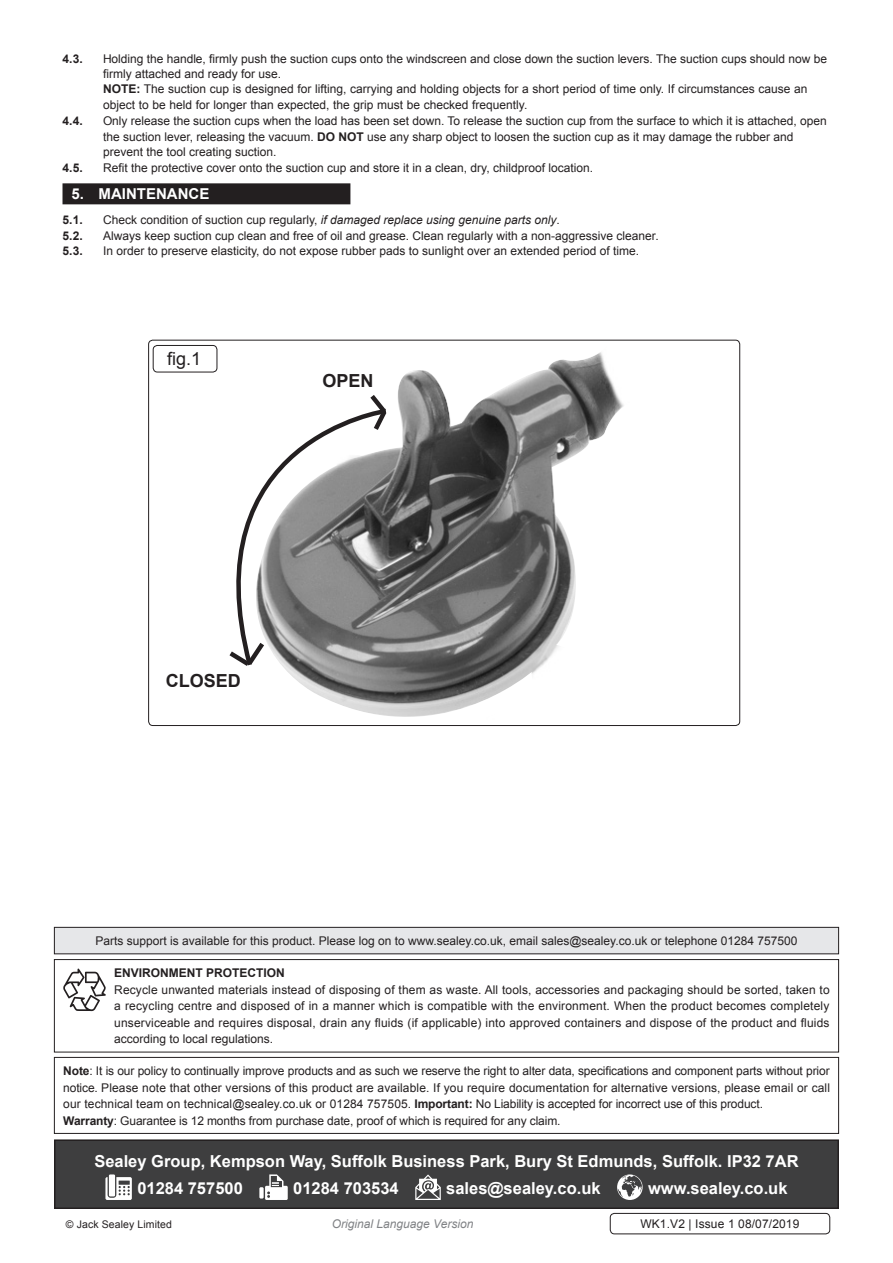
<style>
.page{position:relative;width:893px;height:1263px;background:#fff}
.page>*{position:absolute;margin:0;border:0;box-sizing:border-box;transform-origin:0 0}
.Body{font:700 18px "Arial";color:#231f20}
.t1{font:18px "Arial";color:#231f20}
.Footer_Contact_Infor{font:700 16.5px "Arial";color:#fff}
.t2{font:700 15px "Arial";color:#fff}
.Important_Notificati{font:12px/15.8px "Arial";color:#231f20}
.Enviroment_Protectio{font:12px/16.5px "Arial";color:#231f20;text-align:justify}
.Parts_Support_Body{font:12px "Arial";color:#231f20}
.Enviroment_Protectio-2{font:700 12px "Arial";color:#231f20}
.t3{font:italic 12px "Arial";color:#808285}
.Body__Footer{font:12px "Arial";letter-spacing:.01em;color:#231f20}
.Body__Justified__7pt{font:10.5px "Arial";letter-spacing:.01em;color:#231f20}
.s1{font-weight:700}
.s2{font-style:italic}
</style>
<div class="page">
<div style="left:63px;top:183px;width:287px;height:21px;background:#231f20"></div>
<div style="left:610px;top:1213px;width:220px;height:21px;border:1px solid #231f20;border-radius:4px"></div>
<div style="left:55px;top:1140px;width:783px;height:68px;background:#3e3e3f"></div>
<svg style="left:105px;top:1177px;width:27px;height:23px"></svg>
<div style="left:109px;top:1174px;width:6px;height:22px;background:#fff"></div>
<div style="left:259px;top:1187px;width:5px;height:11px;background:#fff"></div>
<svg style="left:265px;top:1174px;width:23px;height:26px"></svg>
<svg style="left:415px;top:1174px;width:26px;height:26px"></svg>
<svg style="left:617px;top:1174px;width:26px;height:26px"></svg>
<div style="left:54px;top:1139px;width:785px;height:70px;border:2px solid #231f20"></div>
<div style="left:54px;top:959px;width:785px;height:93px;border:1px solid #231f20"></div>
<svg style="left:63px;top:968px;width:43px;height:43px"></svg>
<div style="left:54px;top:1057px;width:785px;height:77px;border:1px solid #231f20"></div>
<div style="left:54px;top:927px;width:785px;height:27px;background:#e6e7e9"></div>
<div style="left:54px;top:927px;width:785px;height:27px;border:1px solid #231f20"></div>
<img style="left:286px;top:340px;width:455px;height:386px">
<svg style="left:236px;top:406px;width:154px;height:264px"></svg>
<svg style="left:366px;top:390px;width:24px;height:45px"></svg>
<svg style="left:229px;top:638px;width:39px;height:32px"></svg>
<div style="left:153px;top:345px;width:64px;height:27px;border:1px solid #231f20;border-radius:4px"></div>
<p class="Enviroment_Protectio-2" style="left:63px;top:51px;width:22px">4.3.</p>
<p class="Important_Notificati" style="left:103px;top:51px;width:725px">Holding the handle, firmly push the suction cups onto the windscreen and close down the suction levers. The suction cups should now be firmly attached and ready for use.</p>
<p class="Important_Notificati" style="left:103px;top:81px;width:706px;line-height:16.2px"><span class="s1">NOTE:</span> The suction cup is designed for lifting, carrying and holding objects for a short period of time only. If circumstances cause an object to be held for longer than expected, the grip must be checked frequently.</p>
<p class="Enviroment_Protectio-2" style="left:63px;top:113px;width:22px">4.4.</p>
<p class="Important_Notificati" style="left:103px;top:113px;width:725px">Only release the suction cups when the load has been set down. To release the suction cup from the surface to which it is attached, open the suction lever, releasing the vacuum. <span class="s1">DO NOT</span> use any sharp object to loosen the suction cup as it may damage the rubber and prevent the tool creating suction.</p>
<p class="Enviroment_Protectio-2" style="left:63px;top:160px;width:22px">4.5.</p>
<p class="Important_Notificati" style="left:103px;top:160px;width:492px">Refit the protective cover onto the suction cup and store it in a clean, dry, childproof location.</p>
<p class="t2" style="left:72px;top:184px;width:139px">5. MAINTENANCE</p>
<p class="Enviroment_Protectio-2" style="left:63px;top:212px;width:22px">5.1.</p>
<p class="Important_Notificati" style="left:103px;top:212px;width:458px">Check condition of suction cup regularly, <span class="s2">if damaged replace using genuine parts only</span>.</p>
<p class="Enviroment_Protectio-2" style="left:63px;top:227px;width:22px">5.2.</p>
<p class="Important_Notificati" style="left:103px;top:228px;width:557px">Always keep suction cup clean and free of oil and grease. Clean regularly with a non-aggressive cleaner.</p>
<p class="Enviroment_Protectio-2" style="left:63px;top:243px;width:22px">5.3.</p>
<p class="Important_Notificati" style="left:103px;top:243px;width:538px">In order to preserve elasticity, do not expose rubber pads to sunlight over an extended period of time.</p>
<p class="t1" style="left:167px;top:347px;width:36px">fig.1</p>
<p class="Body" style="left:322px;top:369px;width:53px">OPEN</p>
<p class="Body" style="left:166px;top:669px;width:77px">CLOSED</p>
<p class="Parts_Support_Body" style="left:95px;top:933px;width:704px">Parts support is available for this product. Please log on to www.sealey.co.uk, email sales@sealey.co.uk or telephone 01284 757500</p>
<p class="Enviroment_Protectio-2" style="left:114px;top:965px;width:172px">ENVIRONMENT PROTECTION</p>
<p class="Enviroment_Protectio" style="left:114px;top:981px;width:717px">Recycle unwanted materials instead of disposing of them as waste. All tools, accessories and packaging should be sorted, taken to a recycling centre and disposed of in a manner which is compatible with the environment. When the product becomes completely unserviceable and requires disposal, drain any fluids (if applicable) into approved containers and dispose of the product and fluids according to local regulations.</p>
<p class="Important_Notificati" style="left:63px;top:1063px;width:768px;line-height:16.5px;text-align:justify"><span class="s1">Note</span>: It is our policy to continually improve products and as such we reserve the right to alter data, specifications and component parts without prior notice. Please note that other versions of this product are available. If you require documentation for alternative versions, please email or call our technical team on technical@sealey.co.uk or 01284 757505. <span class="s1">Important:</span> No Liability is accepted for incorrect use of this product.</p>
<p class="Important_Notificati" style="left:63px;top:1112px;width:499px"><span class="s1">Warranty</span>: Guarantee is 12 months from purchase date, proof of which is required for any claim.</p>
<p class="Footer_Contact_Infor" style="left:94px;top:1150px;width:706px">Sealey Group, Kempson Way, Suffolk Business Park, Bury St Edmunds, Suffolk. IP32 7AR</p>
<p class="Footer_Contact_Infor" style="left:137px;top:1177px;width:107px">01284 757500</p>
<p class="Footer_Contact_Infor" style="left:293px;top:1177px;width:107px">01284 703534</p>
<p class="Footer_Contact_Infor" style="left:446px;top:1177px;width:156px">sales@sealey.co.uk</p>
<p class="Footer_Contact_Infor" style="left:648px;top:1177px;width:141px">www.sealey.co.uk</p>
<p class="Body__Justified__7pt" style="left:66px;top:1217px;width:108px">© Jack Sealey Limited</p>
<p class="t3" style="left:332px;top:1216px;width:143px">Original Language Version</p>
<p class="Body__Footer" style="left:640px;top:1216px;width:160px">WK1.V2 | Issue 1 08/07/2019</p>
</div>
